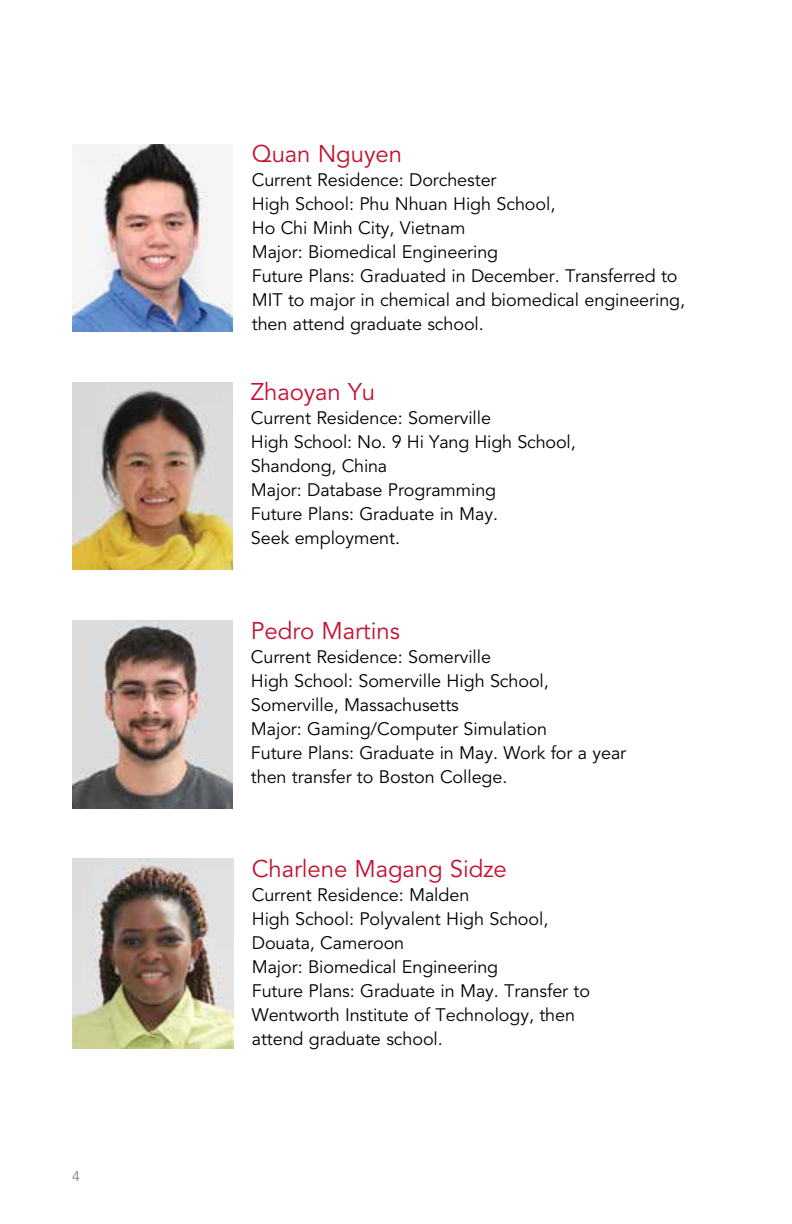
<style>
.page{position:relative;width:792px;height:1224px;background:#fff}
.page>*{position:absolute;margin:0;border:0;box-sizing:border-box;transform-origin:0 0}
.t1{font:24px "Avenir LT Std";letter-spacing:-.005em;color:#c41230}
.t2{font:18px/24px "Avenir LT Std";letter-spacing:-.005em;color:#000}
.t3{font:14px "Avenir LT Std";color:#808285}
</style>
<div class="page">
<img style="left:72px;top:144px;width:161px;height:187px">
<img style="left:72px;top:382px;width:161px;height:188px">
<img style="left:72px;top:621px;width:161px;height:187px">
<img style="left:73px;top:859px;width:161px;height:189px">
<p class="t3" style="left:72px;top:1168px;width:9px">4</p>
<h1 class="t1" style="left:252px;top:140px;width:152px">Quan Nguyen</h1>
<p class="t2" style="left:252px;top:168px;width:435px">Current Residence: Dorchester<br>High School: Phu Nhuan High School,<br>Ho Chi Minh City, Vietnam<br>Major: Biomedical Engineering<br>Future Plans: Graduated in December. Transferred to MIT to major in chemical and biomedical engineering, then attend graduate school.</p>
<h1 class="t1" style="left:251px;top:378px;width:126px">Zhaoyan Yu</h1>
<p class="t2" style="left:251px;top:407px;width:326px">Current Residence: Somerville<br>High School: No. 9 Hi Yang High School,<br>Shandong, China<br>Major: Database Programming<br>Future Plans: Graduate in May.<br>Seek employment.</p>
<h1 class="t1" style="left:251px;top:617px;width:150px">Pedro Martins</h1>
<p class="t2" style="left:251px;top:645px;width:377px">Current Residence: Somerville<br>High School: Somerville High School, Somerville, Massachusetts<br>Major: Gaming/Computer Simulation<br>Future Plans: Graduate in May. Work for a year then transfer to Boston College.</p>
<h1 class="t1" style="left:252px;top:855px;width:257px">Charlene Magang Sidze</h1>
<p class="t2" style="left:252px;top:883px;width:340px">Current Residence: Malden<br>High School: Polyvalent High School,<br>Douata, Cameroon<br>Major: Biomedical Engineering<br>Future Plans: Graduate in May. Transfer to<br>Wentworth Institute of Technology, then attend graduate school.</p>
</div>
